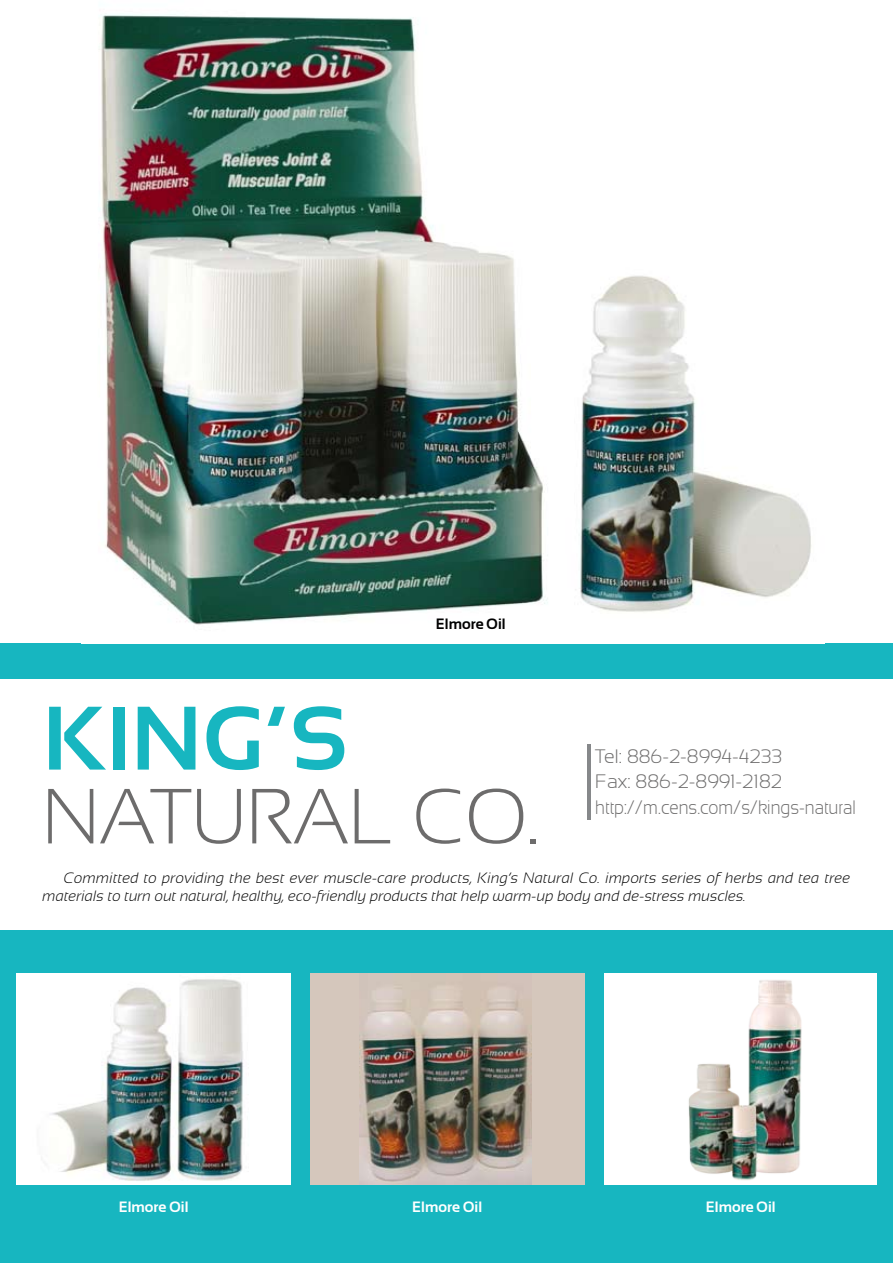
<style>
.page{position:relative;width:893px;height:1263px;background:#fff}
.page>*{position:absolute;margin:0;border:0;box-sizing:border-box;transform-origin:0 0}
.t1{font:700 90px "Sansation";color:#17b6c0}
.t2{font:300 78px "Sansation";color:#6d6c6c}
.t3{font:300 19.5px/25.5px "Sansation";color:#6d6c6c}
.t4{font:italic 300 15px/18px "Sansation";letter-spacing:.01em;color:#000}
.t5{font:700 15px "Sansation";color:#fff}
.t6{font:700 15px "Sansation";color:#000}
</style>
<div class="page">
<div style="left:0;top:643px;width:893px;height:620px;background:#17b6c0"></div>
<div style="left:0;top:679px;width:893px;height:251px;background:#fff"></div>
<div style="left:17px;top:973px;width:274px;height:212px;background:#fff"></div>
<div style="left:310px;top:973px;width:274px;height:212px;background:#d5c7bc"></div>
<div style="left:604px;top:973px;width:272px;height:212px;background:#fff"></div>
<hr style="left:587px;top:744px;width:3px;height:76px;background:#86888a">
<img style="left:99px;top:14px;width:713px;height:611px">
<img style="left:50px;top:979px;width:193px;height:202px">
<img style="left:688px;top:980px;width:114px;height:200px">
<img style="left:359px;top:988px;width:172px;height:197px">
<p class="t6" style="left:436px;top:616px;width:71px">Elmore Oil</p>
<h1 class="t1" style="left:43px;top:688px;width:306px">King’s</h1>
<h2 class="t2" style="left:43px;top:773px;width:499px">Natural Co.</h2>
<h3 class="t3" style="left:595px;top:743px;width:262px">Tel: 886-2-8994-4233<br>Fax: 886-2-8991-2182 http://m.cens.com/s/kings-natural</h3>
<p class="t4" style="left:43px;top:868px;width:809px;text-indent:21px">Committed to providing the best ever muscle-care products, King’s Natural Co. imports series of herbs and tea tree materials to turn out natural, healthy, eco-friendly products that help warm-up body and de-stress muscles.</p>
<p class="t5" style="left:119px;top:1199px;width:71px">Elmore Oil</p>
<p class="t5" style="left:412px;top:1199px;width:71px">Elmore Oil</p>
<p class="t5" style="left:706px;top:1199px;width:71px">Elmore Oil</p>
</div>
